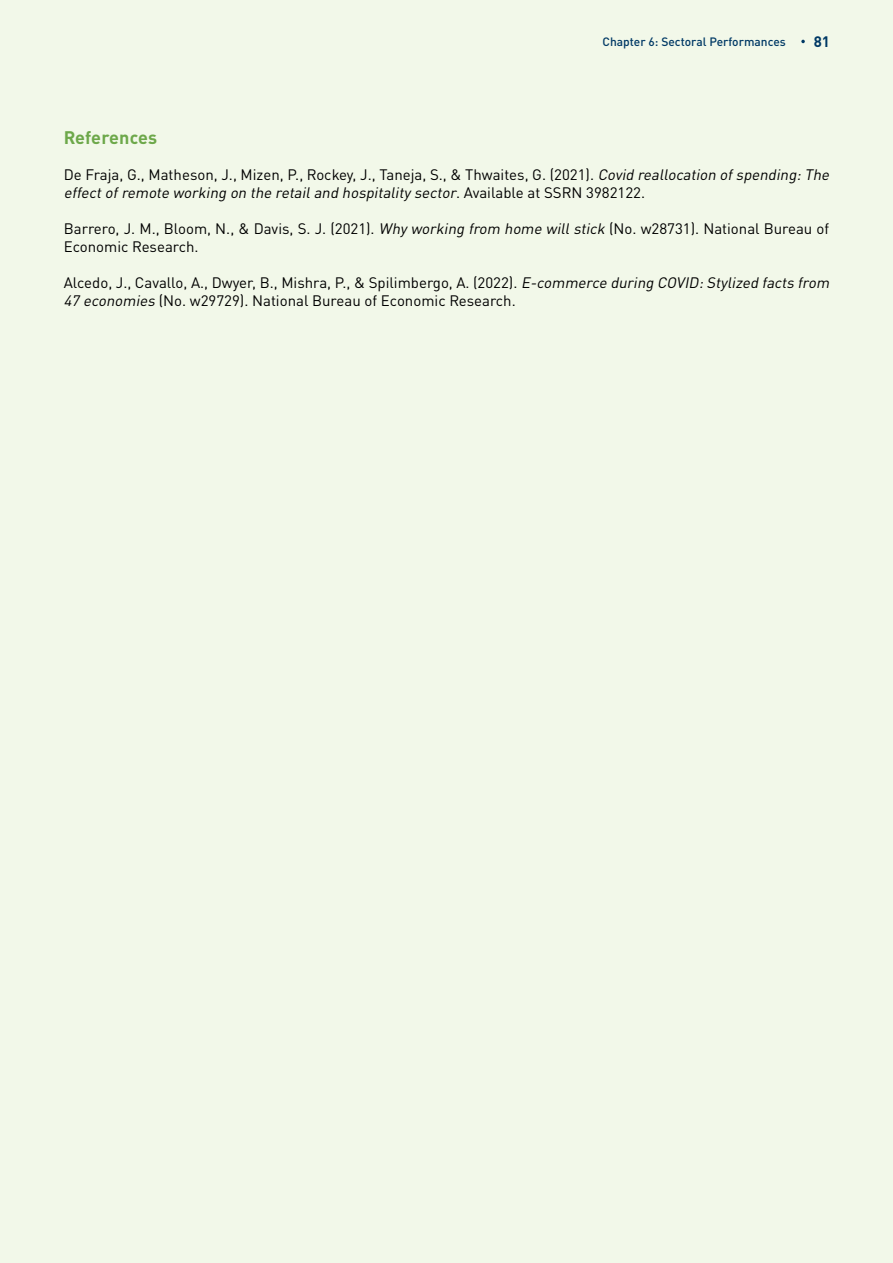
<style>
.page{position:relative;width:893px;height:1263px;background:#f2f8e9}
.page>*{position:absolute;margin:0;border:0;box-sizing:border-box;transform-origin:0 0}
.t1{font:700 18px "DIN Pro";letter-spacing:.01em;color:#6da84a}
.t2{font:15px/18px "DIN Pro";color:#000}
.t3{font:700 15px "DIN Pro";color:#003965}
.t4{font:500 12px "DIN Pro";color:#003965}
.s1{font-style:italic}
</style>
<div class="page">
<svg style="left:801px;top:40px;width:4px;height:3px"></svg>
<p class="t4" style="left:602px;top:32px;width:185px">Chapter 6: Sectoral Performances</p>
<p class="t3" style="left:814px;top:29px;width:18px">81</p>
<p class="t1" style="left:64px;top:122px;width:95px">References</p>
<p class="t2" style="left:64px;top:164px;width:771px">De Fraja, G., Matheson, J., Mizen, P., Rockey, J., Taneja, S., &amp; Thwaites, G. (2021). <span class="s1">Covid reallocation ofspending:The effectofremote working on the retailand hospitalitysector</span>. Ava i l a b l e a t S S R N 3 9 8 2 1 2 2 .</p>
<p class="t2" style="left:64px;top:218px;width:767px">Barrero, J. M., Bloom, N., &amp; Davis, S. J. (2021). <span class="s1">Whyworking from home willstick</span> (No. w28731). National Bureau of<br>Economic Research.</p>
<p class="t2" style="left:64px;top:272px;width:770px">Alcedo, J., Cavallo, A., Dwyer, B., Mishra, P., &amp; Spilimbergo, A. (2022). <span class="s1">E-commerce during COVID:Stylized facts from<br>47 economies</span> (No. w29729). National Bureau of Economic Research.</p>
</div>
